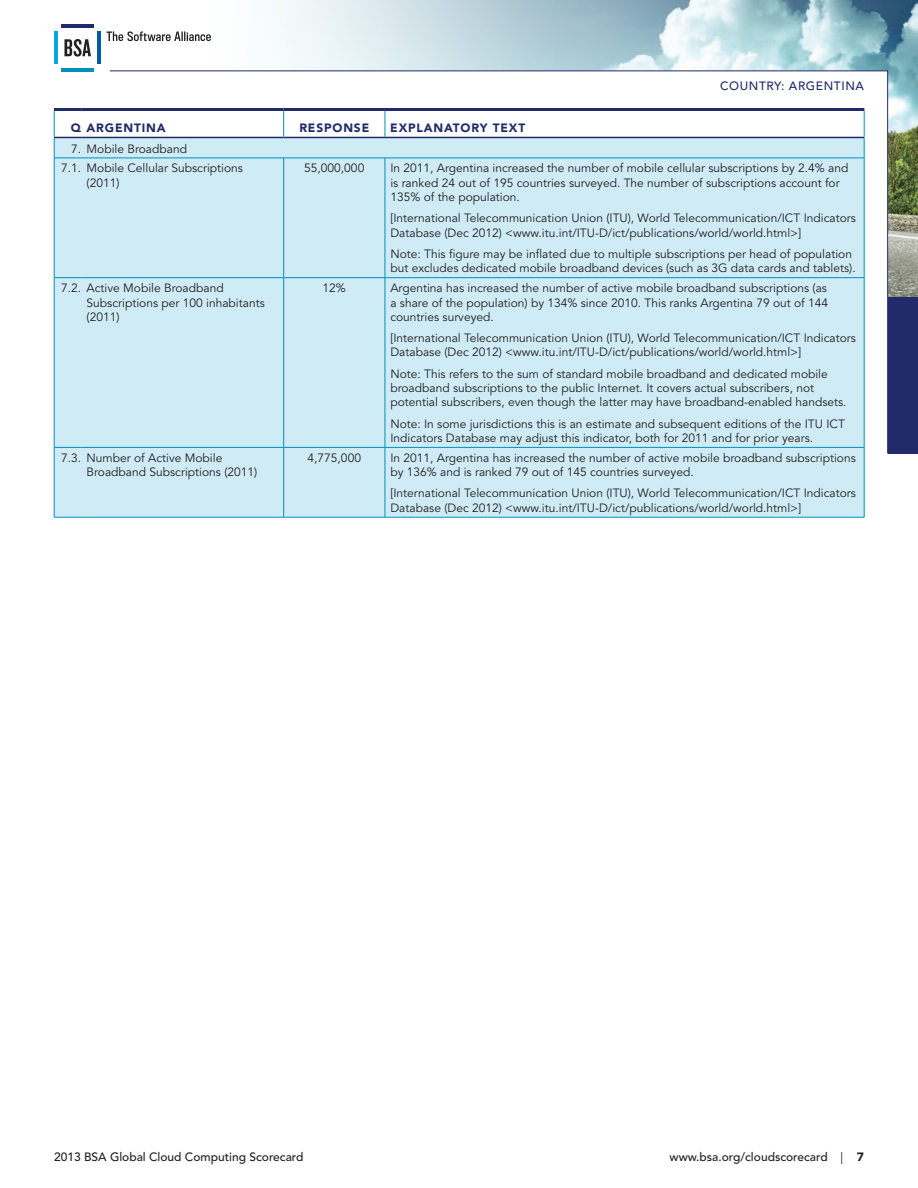
<style>
.page{position:relative;width:918px;height:1188px;background:#fff}
.page>*{position:absolute;margin:0;border:0;box-sizing:border-box;transform-origin:0 0}
.t1{font:12px/14.4px "Avenir LT Std";color:#231f20}
.t2{font:500 12px "Avenir LT Std";color:#231f20}
.t3{font:900 12px "Avenir LT Std";letter-spacing:.07em;color:#222b69}
.t4{font:500 12px "Avenir LT Std";letter-spacing:.05em;color:#222b69}
.s1{font-weight:400}
.s2{font-weight:900}
</style>
<div class="page">
<img style="left:277px;top:0;width:641px;height:297px">
<div style="left:888px;top:297px;width:30px;height:157px;background:#222b69"></div>
<svg style="left:53px;top:70px;width:835px;height:384px"></svg>
<div style="left:0;top:21px;width:110px;height:60px;background:#fff"></div>
<hr style="left:98px;top:31px;width:3px;height:33px;background:#015ca7">
<hr style="left:61px;top:24px;width:33px;height:3px;background:#222b69">
<hr style="left:54px;top:31px;width:3px;height:33px;background:#00a8e1">
<hr style="left:61px;top:68px;width:33px;height:3px;background:#0090ba">
<svg style="left:64px;top:31px;width:147px;height:26px"></svg>
<div style="left:55px;top:138px;width:809px;height:379px;background:#cfecf6"></div>
<hr style="left:81px;top:158px;width:203px;height:1px;background:#0090ba">
<hr style="left:283px;top:158px;width:1px;height:119px;background:#0090ba">
<hr style="left:385px;top:158px;width:1px;height:119px;background:#0090ba">
<hr style="left:284px;top:277px;width:101px;height:1px;background:#0090ba">
<hr style="left:283px;top:278px;width:1px;height:169px;background:#0090ba">
<hr style="left:385px;top:277px;width:479px;height:1px;background:#0090ba">
<hr style="left:385px;top:278px;width:1px;height:169px;background:#0090ba">
<svg style="left:54px;top:447px;width:27px;height:1px"></svg>
<hr style="left:81px;top:447px;width:203px;height:1px;background:#0090ba">
<hr style="left:284px;top:447px;width:101px;height:1px;background:#0090ba">
<hr style="left:283px;top:448px;width:1px;height:69px;background:#0090ba">
<hr style="left:385px;top:447px;width:479px;height:1px;background:#0090ba">
<hr style="left:385px;top:448px;width:1px;height:69px;background:#0090ba">
<hr style="left:81px;top:108px;width:203px;height:3px;background:#222b69">
<hr style="left:284px;top:108px;width:101px;height:3px;background:#222b69">
<hr style="left:385px;top:108px;width:479px;height:3px;background:#222b69">
<hr style="left:81px;top:137px;width:203px;height:1px;background:#222b69">
<hr style="left:284px;top:137px;width:101px;height:1px;background:#222b69">
<hr style="left:385px;top:137px;width:479px;height:1px;background:#222b69">
<hr style="left:54px;top:158px;width:1px;height:119px;background:#0090ba">
<hr style="left:864px;top:158px;width:1px;height:119px;background:#0090ba">
<hr style="left:54px;top:278px;width:1px;height:169px;background:#0090ba">
<hr style="left:864px;top:278px;width:1px;height:169px;background:#0090ba">
<hr style="left:54px;top:448px;width:1px;height:69px;background:#0090ba">
<hr style="left:864px;top:448px;width:1px;height:69px;background:#0090ba">
<svg style="left:54px;top:517px;width:27px;height:1px"></svg>
<hr style="left:284px;top:517px;width:101px;height:1px;background:#0090ba">
<hr style="left:385px;top:517px;width:479px;height:1px;background:#0090ba">
<hr style="left:284px;top:158px;width:101px;height:1px;background:#0090ba">
<hr style="left:385px;top:158px;width:479px;height:1px;background:#0090ba">
<svg style="left:54px;top:277px;width:27px;height:1px"></svg>
<hr style="left:81px;top:277px;width:203px;height:1px;background:#0090ba">
<hr style="left:81px;top:517px;width:203px;height:1px;background:#0090ba">
<hr style="left:54px;top:108px;width:27px;height:3px;background:#222b69">
<svg style="left:54px;top:111px;width:27px;height:48px"></svg>
<svg style="left:283px;top:111px;width:1px;height:26px"></svg>
<svg style="left:385px;top:111px;width:1px;height:26px"></svg>
<svg style="left:864px;top:111px;width:1px;height:47px"></svg>
<p class="t4" style="left:720px;top:79px;width:143px">Country: Arg entina</p>
<p class="t3" style="left:71px;top:121px;width:96px">Q ARGENTINA</p>
<p class="t3" style="left:299px;top:121px;width:71px">RESPONSE</p>
<p class="t3" style="left:390px;top:121px;width:137px">EXPLANATORY TEXT</p>
<p class="t1" style="left:61px;top:139px;width:183px;line-height:19.8px;text-indent:10px">7. Mobile Broadband<br>7.1. Mobile Cellular Subscriptions</p>
<p class="t1" style="left:87px;top:176px;width:34px">(2011)</p>
<p class="t1" style="left:304px;top:161px;width:62px">55,000,000</p>
<p class="t1" style="left:390px;top:161px;width:460px">In 2011, Argentina increased the number of mobile cellular subscriptions by 2.4% and is ranked 24 out of 195 countries surveyed. The number of subscriptions account for<br>135% of the population.</p>
<p class="t1" style="left:390px;top:211px;width:467px">[International Telecommunication Union (ITU), World Telecommunication/ICT Indicators<br>Database (Dec 2012) &lt;www.itu.int/ITU-D/ict/publications/world/world.html&gt;]</p>
<p class="t1" style="left:390px;top:247px;width:467px">Note: This figure may be inflated due to multiple subscriptions per head of population but excludes dedicated mobile broadband devices (such as 3G data cards and tablets).</p>
<p class="t1" style="left:87px;top:281px;width:180px;text-indent:-25px">7.2. Active Mobile Broadband<br>Subscriptions per 100 inhabitants (2011)</p>
<p class="t1" style="left:323px;top:281px;width:25px">12%</p>
<p class="t1" style="left:390px;top:281px;width:439px;text-align:justify">Argentina has increased the number of active mobile broadband subscriptions (as a share of the population) by 134% since 2010. This ranks Argentina 79 out of 144 countries surveyed.</p>
<p class="t1" style="left:390px;top:331px;width:467px">[International Telecommunication Union (ITU), World Telecommunication/ICT Indicators<br>Database (Dec 2012) &lt;www.itu.int/ITU-D/ict/publications/world/world.html&gt;]</p>
<p class="t1" style="left:390px;top:367px;width:458px">Note: This refers to the sum of standard mobile broadband and dedicated mobile broadband subscriptions to the public Internet. It covers actual subscribers, not potential subscribers, even though the latter may have broadband-enabled handsets.</p>
<p class="t1" style="left:390px;top:417px;width:456px">Note: In some jurisdictions this is an estimate and subsequent editions of the ITU ICT<br>Indicators Database may adjust this indicator, both for 2011 and for prior years.</p>
<p class="t1" style="left:87px;top:451px;width:172px;text-indent:-25px">7.3. Number of Active Mobile<br>Broadband Subscriptions (2011)</p>
<p class="t1" style="left:308px;top:451px;width:55px">4,775,000</p>
<p class="t1" style="left:390px;top:451px;width:467px">In 2011, Argentina has increased the number of active mobile broadband subscriptions by 136% and is ranked 79 out of 145 countries surveyed.</p>
<p class="t1" style="left:390px;top:486px;width:467px">[International Telecommunication Union (ITU), World Telecommunication/ICT Indicators<br>Database (Dec 2012) &lt;www.itu.int/ITU-D/ict/publications/world/world.html&gt;]</p>
<p class="t2" style="left:54px;top:1150px;width:251px">2013 BSA Global Cloud Computing Scorecard</p>
<p class="t2" style="left:670px;top:1150px;width:196px">www.bsa.org/cloudscorecard <span class="s1">|</span> <span class="s2">7</span></p>
</div>
